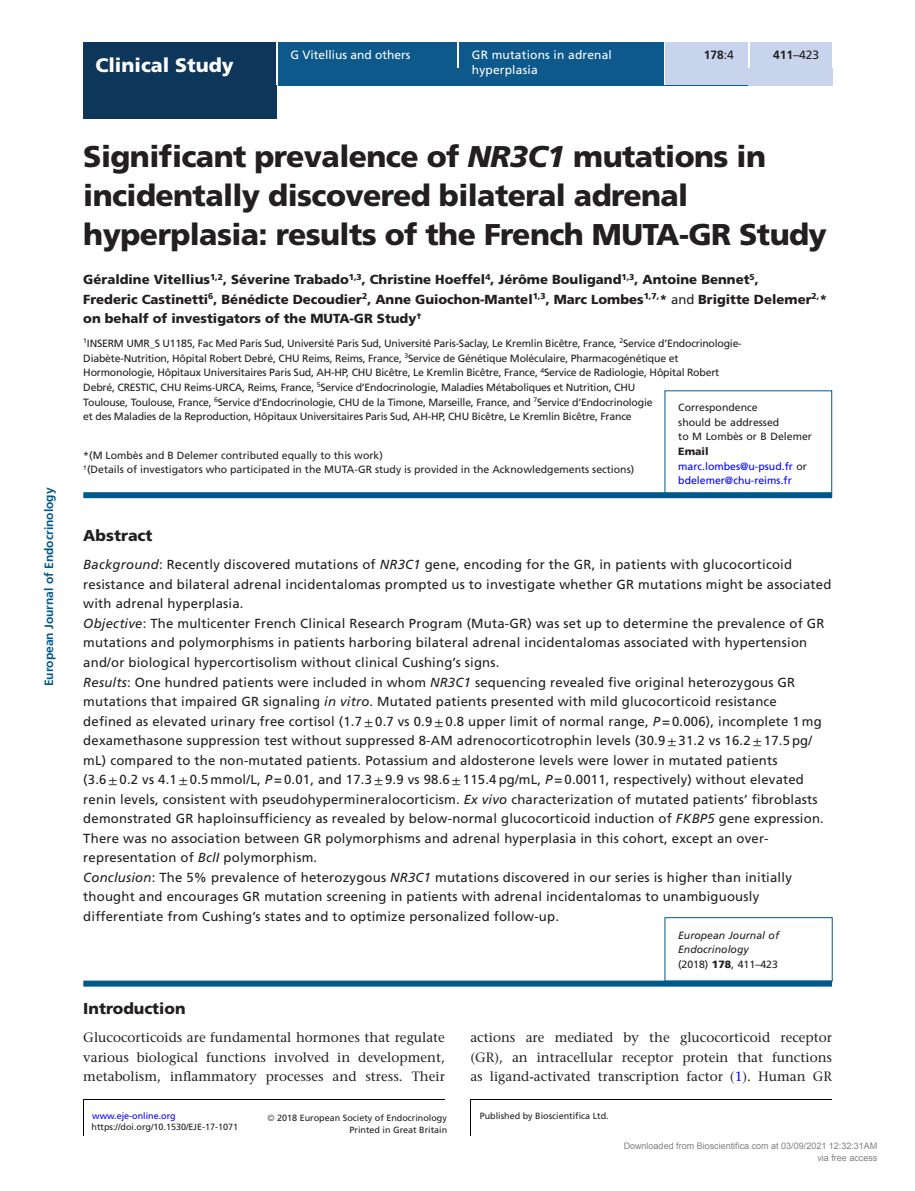
<style>
.page{position:relative;width:915px;height:1191px;background:#fff}
.page>*{position:absolute;margin:0;border:0;box-sizing:border-box;transform-origin:0 0}
.CT{font:900 30px/39px "Frutiger LT Std";letter-spacing:-.02em;color:#231f20}
.AT{font:900 19.5px "Frutiger LT Std";color:#fff}
.H1_Rule_N{font:900 15.75px "Frutiger LT Std";color:#231f20}
.ABS_H{font:900 15.75px "Frutiger LT Std";color:#231f20}
.TXT{font:500 13.5px/19.5px "Stone Serif Std";color:#231f20;text-align:justify}
.ABS_TXT{font:13.2px/19.5px "Frutiger LT Std";letter-spacing:.015em;color:#231f20}
.ABS_TXT_L{font:13.2px/19.5px "Frutiger LT Std";letter-spacing:.015em;color:#231f20}
.AU{font:900 13.2px/19.5px "Frutiger LT Std";color:#231f20}
.Article_Title{font:12px "Frutiger LT Std";letter-spacing:.015em;color:#fff}
.t1{font:700 12px "Frutiger LT Std";color:#00598b}
.Author_Name{font:12px "Frutiger LT Std";color:#fff}
.PagNum{font:12px "Frutiger LT Std";color:#231f20}
.t2{font:700 12px "Frutiger LT Std";color:#231f20}
.Address{font:10.5px/14.7px "Frutiger LT Std";letter-spacing:-.02em;color:#231f20}
.FN{font:10.5px "Frutiger LT Std";color:#231f20}
.Corres{font:10.5px "Frutiger LT Std";color:#231f20}
.Corres-2{font:italic 10.5px/14.7px "Frutiger LT Std";color:#231f20}
.Corres-3{font:10.5px/14.7px "Frutiger LT Std";color:#00f}
.Corres-4{font:900 10.5px "Frutiger LT Std";color:#231f20}
.DOI{font:9px "Frutiger LT Std";color:#231f20}
.t3{font:9px/12px "Arial";color:rgb(0 0 0/.5);text-align:right}
.TXT-2{font:9px "Frutiger LT Std";color:#231f20}
.TXT-3{font:9px "Frutiger LT Std";color:#00f}
.s1{font-weight:400}
.s2{font-weight:700}
.s3{font-style:italic}
.s4{color:#231f20}
.s5{font-family:"STIX General"}
.s6{font-style:normal}
.s7{font-weight:900;font-style:normal}
.s8{color:#00f}
.s9{font-weight:300;font-stretch:condensed}
</style>
<div class="page">
<div style="left:83px;top:43px;width:193px;height:76px;background:#0d365a"></div>
<div style="left:278px;top:51px;width:553px;height:34px;background:#0e598c"></div>
<div style="left:278px;top:43px;width:179px;height:8px;background:#0e598c"></div>
<div style="left:459px;top:43px;width:204px;height:42px;background:#0e598c"></div>
<hr style="left:663px;top:43px;width:2px;height:42px;background:#fff">
<div style="left:665px;top:43px;width:82px;height:42px;background:#c7d4ec"></div>
<div style="left:747px;top:68px;width:84px;height:17px;background:#c7d4ec"></div>
<div style="left:749px;top:43px;width:82px;height:25px;background:#c7d4ec"></div>
<hr style="left:747px;top:43px;width:2px;height:25px;background:#fff">
<hr style="left:457px;top:43px;width:2px;height:25px;background:#fff">
<hr style="left:83px;top:1099px;width:1px;height:36px;background:#040503">
<hr style="left:83px;top:1099px;width:361px;height:1px;background:#040503">
<div style="left:83px;top:492px;width:748px;height:6px;background:#00598b"></div>
<div style="left:83px;top:980px;width:748px;height:6px;background:#00598b"></div>
<div style="left:664px;top:390px;width:167px;height:107px;border:1px solid #00598b"></div>
<div style="left:664px;top:917px;width:168px;height:64px;border:1px solid #00598b"></div>
<hr style="left:470px;top:1100px;width:1px;height:35px;background:#040503">
<hr style="left:470px;top:1099px;width:361px;height:1px;background:#040503">
<p class="t1" style="left:42px;top:686px;width:200px;rotate:-90deg">European Journal of Endocrinology</p>
<p class="AT" style="left:95px;top:54px;width:140px">Clinical Study</p>
<p class="Author_Name" style="left:290px;top:48px;width:122px">G Vitellius and others</p>
<p class="Article_Title" style="left:471px;top:48px;width:141px">GR mutations in adrenal</p>
<p class="t2" style="left:703px;top:48px;width:32px">178<span class="s1">:4</span></p>
<p class="PagNum" style="left:772px;top:48px;width:48px"><span class="s2">411</span>–423</p>
<p class="Article_Title" style="left:471px;top:63px;width:67px">hyperplasia</p>
<p class="CT" style="left:83px;top:137px;width:744px">Significant prevalence of <span class="s3">NR3C1</span> mutations in incidentally discovered bilateral adrenal hyperplasia: results of the French MUTA-GR Study</p>
<p class="AU" style="left:83px;top:270px;width:745px">Géraldine Vitellius<sup>1,2</sup>, Séverine Trabado<sup>1,3</sup>, Christine Hoeffel<sup>4</sup>, Jérôme Bouligand<sup>1,3</sup>, Antoine Bennet<sup>5</sup>,<br>Frederic Castinetti<sup>6</sup>, Bénédicte Decoudier<sup>2</sup>, Anne Guiochon-Mantel<sup>1,3</sup>, Marc Lombes<sup>1,7,</sup>* <span class="s1">and</span> Brigitte Delemer<sup>2,</sup>* on behalf of investigators of the MUTA-GR Study<sup>†</sup></p>
<p class="Address" style="left:83px;top:336px;width:659px"><sup>1</sup>INSERM UMR_S U1185, Fac Med Paris Sud, Université Paris Sud, Université Paris-Saclay, Le Kremlin Bicêtre, France, <sup>2</sup>Service d’Endocrinologie-Diabète-Nutrition, Hôpital Robert Debré, CHU Reims, Reims, France, <sup>3</sup>Service de Génétique Moléculaire, Pharmacogénétique et Hormonologie, Hôpitaux Universitaires Paris Sud, AH-HP, CHU Bicêtre, Le Kremlin Bicêtre, France, <sup>4</sup>Service de Radiologie, Hôpital Robert Debré, CRESTIC, CHU Reims-URCA, Reims, France, <sup>5</sup>Service d’Endocrinologie, Maladies Métaboliques et Nutrition, CHU<br>Toulouse, Toulouse, France, <sup>6</sup>Service d’Endocrinologie, CHU de la Timone, Marseille, France, and <sup>7</sup>Service d’Endocrinologie<br>et des Maladies de la Reproduction, Hôpitaux Universitaires Paris Sud, AH-HP, CHU Bicêtre, Le Kremlin Bicêtre, France</p>
<p class="FN" style="left:83px;top:449px;width:301px">*(M Lombès and B Delemer contributed equally to this work)</p>
<p class="FN" style="left:83px;top:463px;width:552px"><sup>†</sup>(Details of investigators who participated in the MUTA-GR study is provided in the Acknowledgements sections)</p>
<p class="Corres" style="left:678px;top:401px;width:81px">Correspondence</p>
<p class="Corres" style="left:678px;top:416px;width:102px">should be addressed</p>
<p class="Corres" style="left:678px;top:430px;width:135px">to M Lombès or B Delemer</p>
<p class="Corres-4" style="left:678px;top:445px;width:32px">Email</p>
<p class="Corres-3" style="left:678px;top:458px;width:130px">marc.lombes@u-psud.fr <span class="s4">or </span>bdelemer@chu-reims.fr</p>
<p class="ABS_H" style="left:83px;top:526px;width:71px">Abstract</p>
<p class="ABS_TXT" style="left:83px;top:555px;width:749px"><span class="s3">Background</span>: Recently discovered mutations of <span class="s3">NR3C1</span> gene, encoding for the GR, in patients with glucocorticoid resistance and bilateral adrenal incidentalomas prompted us to investigate whether GR mutations might be associated with adrenal hyperplasia.</p>
<p class="ABS_TXT" style="left:83px;top:613px;width:742px"><span class="s3">Objective</span>: The multicenter French Clinical Research Program (Muta-GR) was set up to determine the prevalence of GR mutations and polymorphisms in patients harboring bilateral adrenal incidentalomas associated with hypertension and/or biological hypercortisolism without clinical Cushing’s signs.</p>
<p class="ABS_TXT" style="left:83px;top:672px;width:741px"><span class="s3">Results</span>: One hundred patients were included in whom <span class="s3">NR3C1</span> sequencing revealed five original heterozygous GR mutations that impaired GR signaling <span class="s3">in vitro</span>. Mutated patients presented with mild glucocorticoid resistance defined as elevated urinary free cortisol (1.7<span class="s5">±</span>0.7 vs 0.9<span class="s5">±</span>0.8 upper limit of normal range, <span class="s3">P</span> = 0.006), incomplete 1 mg dexamethasone suppression test without suppressed 8-AM adrenocorticotrophin levels (30.9<span class="s5">±</span>31.2 vs 16.2<span class="s5">±</span>17.5 pg/ mL) compared to the non-mutated patients. Potassium and aldosterone levels were lower in mutated patients (3.6<span class="s5">±</span>0.2 vs 4.1<span class="s5">±</span>0.5 mmol/L, <span class="s3">P</span> = 0.01, and 17.3<span class="s5">±</span>9.9 vs 98.6<span class="s5">±</span>115.4 pg/mL, <span class="s3">P</span> = 0.0011, respectively) without elevated renin levels, consistent with pseudohypermineralocorticism. <span class="s3">Ex vivo</span> characterization of mutated patients’ fibroblasts demonstrated GR haploinsufficiency as revealed by below-normal glucocorticoid induction of <span class="s3">FKBP5</span> gene expression.<br>There was no association between GR polymorphisms and adrenal hyperplasia in this cohort, except an over&shy;representation of <span class="s3">BclI</span> polymorphism.</p>
<p class="ABS_TXT_L" style="left:83px;top:867px;width:709px"><span class="s3">Conclusion</span>: The 5% prevalence of heterozygous <span class="s3">NR3C1</span> mutations discovered in our series is higher than initially thought and encourages GR mutation screening in patients with adrenal incidentalomas to unambiguously differentiate from Cushing’s states and to optimize personalized follow-up.</p>
<p class="Corres-2" style="left:677px;top:927px;width:102px">European Journal of<br>Endocrinology <span class="s6">(2018)</span> <span class="s7">178</span><span class="s6">, 411–423</span></p>
<p class="H1_Rule_N" style="left:83px;top:998px;width:104px">Introduction</p>
<p class="TXT" style="left:83px;top:1027px;width:363px">Glucocorticoids are fundamental hormones that regulate various biological functions involved in development, metabolism, inflammatory processes and stress. Their</p>
<p class="TXT" style="left:470px;top:1027px;width:363px">actions are mediated by the glucocorticoid receptor (GR), an intracellular receptor protein that functions as ligand-activated transcription factor (<span class="s8">1</span>). Human GR</p>
<p class="TXT-3" style="left:92px;top:1110px;width:85px">www.eje-online.org</p>
<p class="DOI" style="left:91px;top:1122px;width:148px">https://doi.org/10.1530/EJE-17-1071</p>
<p class="DOI" style="left:267px;top:1112px;width:181px"><span class="s9">©</span> 2018 European Society of Endocrinology</p>
<p class="DOI" style="left:349px;top:1124px;width:99px">Printed in Great Britain</p>
<p class="TXT-2" style="left:479px;top:1110px;width:131px">Published by Bioscientifica Ltd.</p>
<p class="t3" style="left:623px;top:1139px;width:255px">Downloaded from Bioscientifica.com at 03/09/2021 12:32:31AM via free access</p>
</div>
